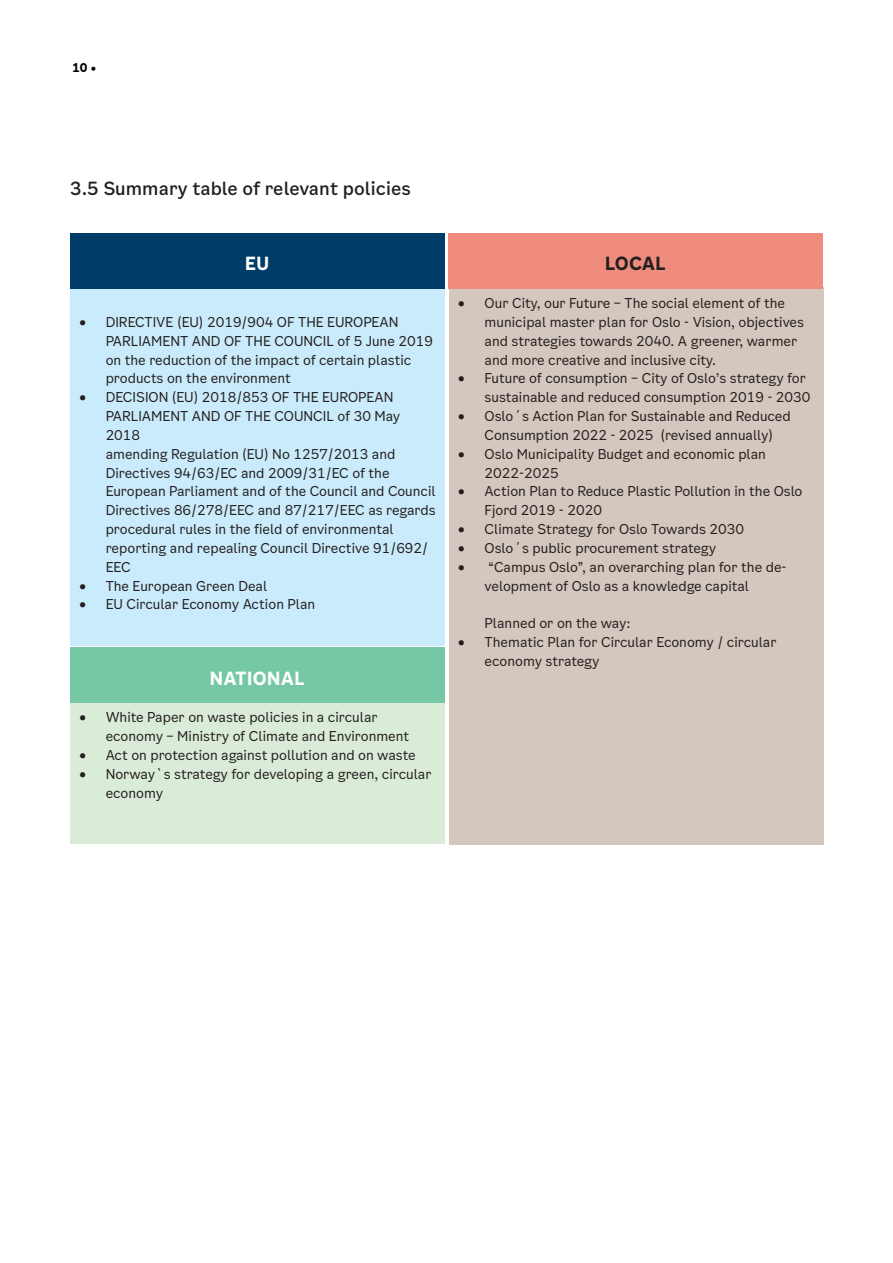
<style>
.page{position:relative;width:893px;height:1263px;background:#fff}
.page>*{position:absolute;margin:0;border:0;box-sizing:border-box;transform-origin:0 0}
.Brødtekst{font:500 18px "Oslo Sans";color:#231f20}
.Brødtekst-2{font:700 18px "Oslo Sans";color:#fff}
.Brødtekst-3{font:700 18px "Oslo Sans";letter-spacing:-.015em;color:#231f20}
.t1{font:13.5px/18.9px "Oslo Sans";color:#231f20}
.t2{font:700 12px "Oslo Sans";color:#000}
.s1{font-size:10.5px}
</style>
<div class="page">
<div style="left:70px;top:289px;width:374px;height:357px;background:#caebfb"></div>
<div style="left:70px;top:233px;width:374px;height:56px;background:#003c68"></div>
<div style="left:70px;top:699px;width:374px;height:145px;background:#daecd7"></div>
<div style="left:70px;top:647px;width:374px;height:56px;background:#76c8a4"></div>
<div style="left:449px;top:287px;width:374px;height:557px;background:#d4c7bd"></div>
<div style="left:448px;top:233px;width:375px;height:56px;background:#f08c7d"></div>
<p class="t2" style="left:72px;top:59px;width:24px">10 <span class="s1">•</span></p>
<p class="Brødtekst" style="left:70px;top:176px;width:342px">3.5 Summary table of relevant policies</p>
<p class="Brødtekst-2" style="left:245px;top:251px;width:26px">EU</p>
<p class="t1" style="left:106px;top:312px;width:329px;text-indent:-27px">• DIRECTIVE (EU) 2019/904 OF THE EUROPEAN PARLIAMENT AND OF THE COUNCIL of 5 June 2019 on the reduction of the impact of certain plastic products on the environment</p>
<p class="t1" style="left:106px;top:388px;width:332px;text-indent:-27px">• DECISION (EU) 2018/853 OF THE EUROPEAN PARLIAMENT AND OF THE COUNCIL of 30 May 2018<br>amending Regulation (EU) No 1257/2013 and Directives 94/63/EC and 2009/31/EC of the European Parliament and of the Council and Council Directives 86/278/EEC and 87/217/EEC as regards procedural rules in the field of environmental reporting and repealing Council Directive 91/692/ EEC</p>
<p class="t1" style="left:79px;top:576px;width:190px">• The European Green Deal</p>
<p class="t1" style="left:79px;top:595px;width:238px">• EU Circular Economy Action Plan</p>
<p class="Brødtekst-2" style="left:209px;top:666px;width:97px">NATIONAL</p>
<p class="t1" style="left:106px;top:708px;width:305px;text-indent:-27px">• White Paper on waste policies in a circular economy – Ministry of Climate and Environment</p>
<p class="t1" style="left:79px;top:746px;width:339px">• Act on protection against pollution and on waste</p>
<p class="t1" style="left:106px;top:764px;width:328px;text-indent:-27px">• Norway`s strategy for developing a green, circular economy</p>
<p class="Brødtekst-3" style="left:605px;top:251px;width:63px">LOCAL</p>
<p class="t1" style="left:485px;top:294px;width:321px;text-indent:-27px">• Our City, our Future – The social element of the municipal master plan for Oslo - Vision, objectives and strategies towards 2040. A greener, warmer and more creative and inclusive city.</p>
<p class="t1" style="left:485px;top:369px;width:327px;text-indent:-27px">• Future of consumption – City of Oslo’s strategy for sustainable and reduced consumption 2019 - 2030</p>
<p class="t1" style="left:485px;top:407px;width:308px;text-indent:-27px">• Oslo´s Action Plan for Sustainable and Reduced<br>Consumption 2022 - 2025 (revised annually)</p>
<p class="t1" style="left:485px;top:444px;width:283px;text-indent:-27px">• Oslo Municipality Budget and economic plan<br>2022-2025</p>
<p class="t1" style="left:485px;top:482px;width:319px;text-indent:-27px">• Action Plan to Reduce Plastic Pollution in the Oslo<br>Fjord 2019 - 2020</p>
<p class="t1" style="left:458px;top:520px;width:288px">• Climate Strategy for Oslo Towards 2030</p>
<p class="t1" style="left:458px;top:538px;width:260px">• Oslo´s public procurement strategy</p>
<p class="t1" style="left:485px;top:557px;width:303px;text-indent:-27px">• “Campus Oslo”, an overarching plan for the de&shy;velopment of Oslo as a knowledge capital</p>
<p class="t1" style="left:485px;top:614px;width:148px">Planned or on the way:</p>
<p class="t1" style="left:485px;top:633px;width:294px;text-indent:-27px">• Thematic Plan for Circular Economy / circular economy strategy</p>
</div>
